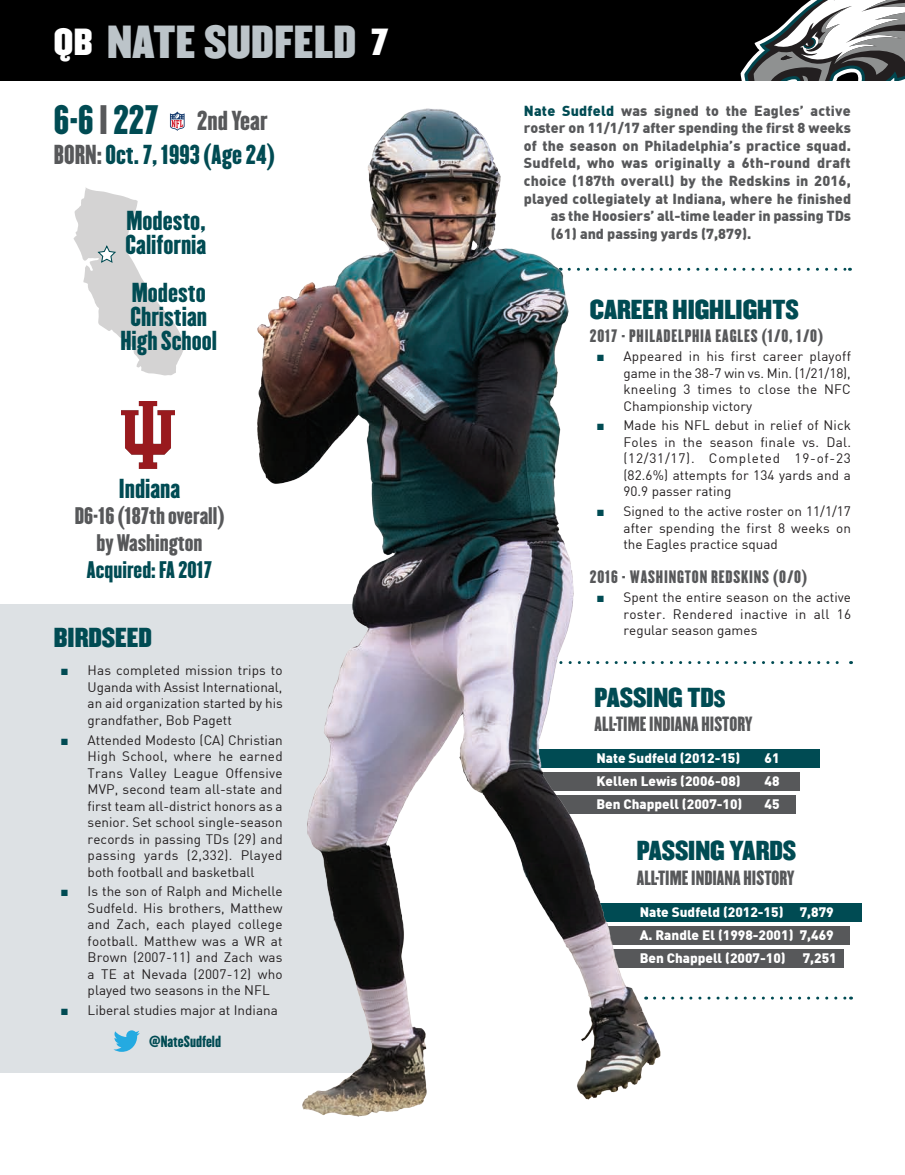
<style>
.page{position:relative;width:905px;height:1175px;background:#fff}
.page>*{position:absolute;margin:0;border:0;box-sizing:border-box;transform-origin:0 0}
.t1{font:40.5px "Champion HTF Middleweight";letter-spacing:.01em;color:#bcc4c9}
.t2{font:36px "Champion HTF Lightweight";color:#004b53}
.t3{font:24px/24px "Champion HTF Lightweight";color:#004b53}
.t4{font:24px "Champion HTF Middleweight";color:#004b53}
.t5{font:24px "Champion HTF Lightweight";color:#57585a}
.t6{font:21px/27px "Champion HTF Lightweight";color:#57585a;text-align:center}
.t7{font:21px "Champion HTF Lightweight";color:#004b53}
.t8{font:18px "Champion HTF Lightweight";color:#57585a}
.t9{font:15.75px "Champion HTF Lightweight";letter-spacing:.05em;color:#57585a}
.t10{font:900 14.25px "DIN";letter-spacing:.01em;color:#57585a}
.t11{font:14.1px "Champion HTF Lightweight";color:#004b53}
.t12{font:13.5px/16.5px "DIN";color:#231f20;text-align:justify}
.t13{font:900 13.5px/23px "DIN";color:#fff}
.s1{font-size:33px;color:#fff}
.s2{color:#57585a}
.s3{font-family:"Arial";color:#004b53}
.s4{color:#004b53}
.s5{font-size:21px}
</style>
<div class="page">
<div style="left:0;top:0;width:904px;height:80px;background:#000"></div>
<svg style="left:740px;top:0;width:164px;height:80px"></svg>
<svg style="left:170px;top:111px;width:15px;height:20px"></svg>
<img style="left:121px;top:401px;width:53px;height:67px">
<svg style="left:73px;top:187px;width:111px;height:188px"></svg>
<svg style="left:661px;top:268px;width:189px;height:3px"></svg>
<div style="left:0;top:604px;width:383px;height:468px;background:#dde1e4"></div>
<svg style="left:113px;top:1030px;width:27px;height:21px"></svg>
<svg style="left:661px;top:661px;width:190px;height:3px"></svg>
<div style="left:529px;top:749px;width:290px;height:18px;background:#004b53"></div>
<div style="left:529px;top:772px;width:270px;height:18px;background:#57585a"></div>
<div style="left:529px;top:795px;width:266px;height:18px;background:#57585a"></div>
<div style="left:587px;top:903px;width:274px;height:18px;background:#004b53"></div>
<div style="left:587px;top:926px;width:262px;height:18px;background:#57585a"></div>
<div style="left:587px;top:949px;width:256px;height:18px;background:#57585a"></div>
<svg style="left:662px;top:996px;width:189px;height:3px"></svg>
<img style="left:255px;top:108px;width:406px;height:1009px">
<h1 class="t1" style="left:54px;top:15px;width:336px"><span class="s1">QB</span> NATE SUDFELD <span class="s1">7</span></h1>
<h2 class="t2" style="left:54px;top:97px;width:106px">6-6 <span class="s2">|</span> 227</h2>
<h3 class="t3" style="left:54px;top:143px;width:222px"><span class="s2">BORN:</span> Oct. 7, 1993 (Age 24)</h3>
<h3 class="t5" style="left:197px;top:105px;width:72px">2nd Year</h3>
<h3 class="t3" style="left:126px;top:209px;width:82px">Modesto,<br>California</h3>
<h3 class="t3" style="left:120px;top:280px;width:98px;text-align:center">Modesto<br>Christian<br>High School</h3>
<h3 class="t3" style="left:119px;top:477px;width:63px">Indiana</h3>
<h3 class="t6" style="left:75px;top:503px;width:151px">D6-16 (187th overall) by Washington</h3>
<h3 class="t7" style="left:87px;top:556px;width:127px">Acquired: FA 2017</h3>
<h3 class="t4" style="left:54px;top:621px;width:99px">BIRDSEED</h3>
<p class="t12" style="left:88px;top:662px;width:197px;text-indent:-27px"><span class="s3">■</span> Has completed mission trips to Uganda with Assist International, an aid organization started by his grandfather, Bob Pagett</p>
<p class="t12" style="left:88px;top:731px;width:196px;text-indent:-27px"><span class="s3">■</span> Attended Modesto (CA) Christian High School, where he earned Trans Valley League Offensive MVP, second team all-state and first team all-district honors as a senior. Set school single-season records in passing TDs (29) and passing yards (2,332). Played both football and basketball</p>
<p class="t12" style="left:88px;top:883px;width:196px;text-indent:-27px"><span class="s3">■</span> Is the son of Ralph and Michelle Sudfeld. His brothers, Matthew and Zach, each played college football. Matthew was a WR at Brown (2007-11) and Zach was a TE at Nevada (2007-12) who played two seasons in the NFL</p>
<p class="t12" style="left:61px;top:1001px;width:219px"><span class="s3">■</span> Liberal studies major at Indiana</p>
<p class="t11" style="left:149px;top:1032px;width:73px">@NateSudfeld</p>
<p class="t10" style="left:524px;top:101px;width:328px"><span class="s4">Nate Sudfeld</span> was signed to the Eagles’ active</p>
<p class="t10" style="left:524px;top:119px;width:328px">roster on 11/1/17 after spending the first 8 weeks</p>
<p class="t10" style="left:524px;top:136px;width:328px">of the season on Philadelphia’s practice squad.</p>
<p class="t10" style="left:524px;top:154px;width:328px">Sudfeld, who was originally a 6th-round draft</p>
<p class="t10" style="left:524px;top:171px;width:328px">choice (187th overall) by the Redskins in 2016,</p>
<p class="t10" style="left:524px;top:189px;width:329px">played collegiately at Indiana, where he finished</p>
<p class="t10" style="left:551px;top:206px;width:302px">as the Hoosiers’ all-time leader in passing TDs</p>
<p class="t10" style="left:551px;top:224px;width:202px">(61) and passing yards (7,879).</p>
<h3 class="t4" style="left:589px;top:294px;width:210px">CAREER HIGHLIGHTS</h3>
<p class="t9" style="left:589px;top:325px;width:235px">2017 - PHILADELPHIA EAGLES (1/0, 1/0)</p>
<p class="t12" style="left:623px;top:348px;width:229px;text-indent:-27px"><span class="s3">■</span> Appeared in his first career playoff game in the 38-7 win vs. Min. (1/21/18), kneeling 3 times to close the NFC Championship victory</p>
<p class="t12" style="left:623px;top:417px;width:229px;text-indent:-27px"><span class="s3">■</span> Made his NFL debut in relief of Nick Foles in the season finale vs. Dal. (12/31/17). Completed 19-of-23 (82.6%) attempts for 134 yards and a 90.9 passer rating</p>
<p class="t12" style="left:623px;top:503px;width:229px;text-indent:-27px"><span class="s3">■</span> Signed to the active roster on 11/1/17 after spending the first 8 weeks on the Eagles practice squad</p>
<p class="t9" style="left:589px;top:566px;width:219px">2016 - WASHINGTON REDSKINS (0/0)</p>
<p class="t12" style="left:623px;top:588px;width:229px;text-indent:-27px"><span class="s3">■</span> Spent the entire season on the active roster. Rendered inactive in all 16 regular season games</p>
<h3 class="t4" style="left:594px;top:682px;width:132px">PASSING TD<span class="s5">S</span></h3>
<h3 class="t8" style="left:594px;top:712px;width:159px">ALL-TIME INDIANA HISTORY</h3>
<p class="t13" style="left:596px;top:746px;width:145px">Nate Sudfeld (2012-15)</p>
<p class="t13" style="left:764px;top:746px;width:17px">61</p>
<p class="t13" style="left:596px;top:769px;width:146px">Kellen Lewis (2006-08)</p>
<p class="t13" style="left:764px;top:769px;width:17px">48</p>
<p class="t13" style="left:596px;top:792px;width:147px">Ben Chappell (2007-10)</p>
<p class="t13" style="left:764px;top:792px;width:17px">45</p>
<h3 class="t4" style="left:636px;top:835px;width:161px">PASSING YARDS</h3>
<h3 class="t8" style="left:636px;top:865px;width:159px">ALL-TIME INDIANA HISTORY</h3>
<p class="t13" style="left:639px;top:900px;width:195px">Nate Sudfeld (2012-15) 7,879</p>
<p class="t13" style="left:639px;top:923px;width:195px">A. Randle El (1998-2001) 7,469<br>Ben Chappell (2007-10)</p>
<p class="t13" style="left:802px;top:946px;width:35px">7,251</p>
</div>
